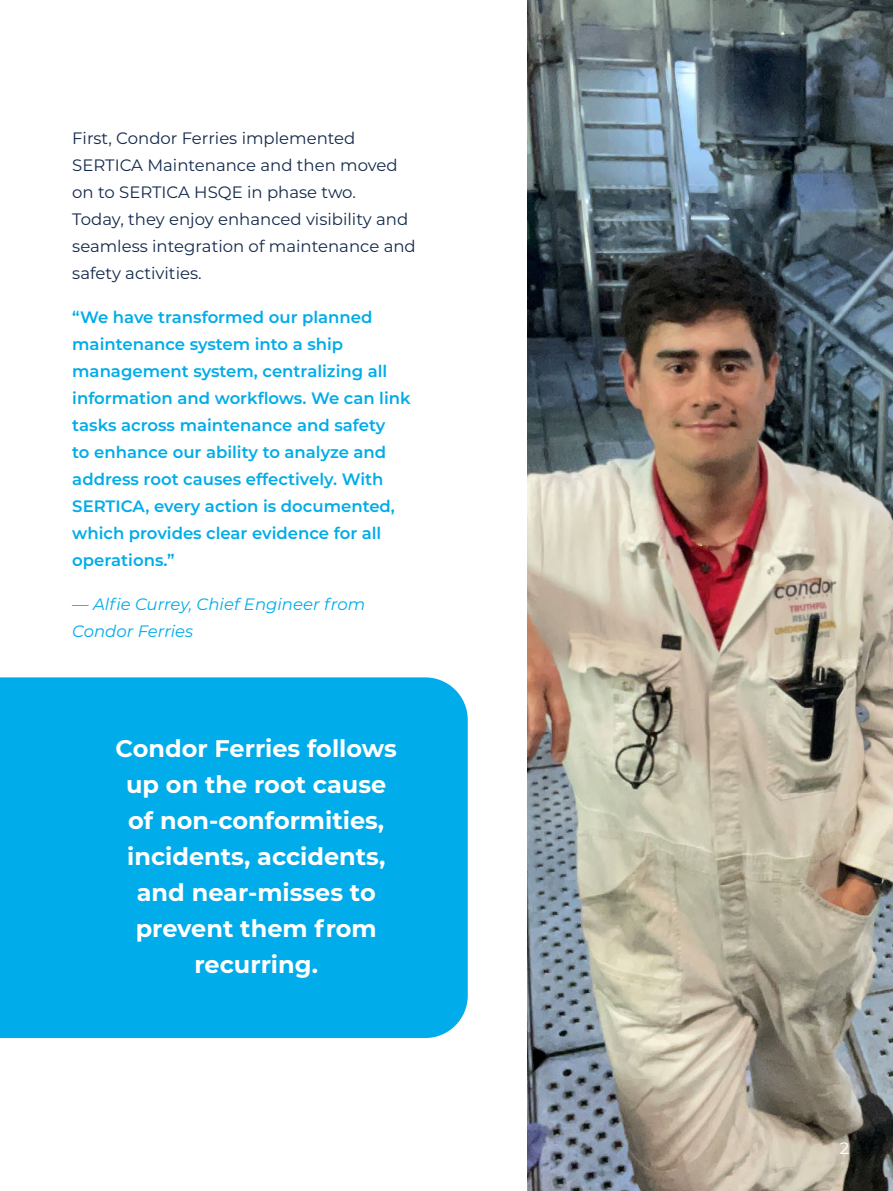
<style>
.page{position:relative;width:893px;height:1191px;background:#fff}
.page>*{position:absolute;margin:0;border:0;box-sizing:border-box;transform-origin:0 0}
.t1{font:700 24px/36px "Montserrat";color:#fff;text-align:center}
.Body{font:600 16.5px/27px "Montserrat";color:#00ace9}
.Body-2{font:16.5px/27px "Montserrat";color:#13294b}
.Body-3{font:italic 16.5px/27px "Montserrat";color:#00ace9}
.Body-4{font:16.5px "Montserrat";color:#fff}
</style>
<div class="page">
<img style="left:527px;top:0;width:366px;height:1191px">
<div style="left:0;top:677px;width:468px;height:361px;background:#00ace9"></div>
<p class="Body-2" style="left:72px;top:124px;width:345px">First, Condor Ferries implemented SERTICA Maintenance and then moved on to SERTICA HSQE in phase two.<br>Today, they enjoy enhanced visibility and seamless integration of maintenance and safety activities.</p>
<p class="Body" style="left:72px;top:302px;width:340px">“We have transformed our planned maintenance system into a ship management system, centralizing all information and workflows. We can link tasks across maintenance and safety<br>to enhance our ability to analyze and address root causes effectively. With SERTICA, every action is documented, which provides clear evidence for all operations.”</p>
<p class="Body-3" style="left:72px;top:590px;width:294px">— Alfie Currey, Chief Engineer from<br>Condor Ferries</p>
<h3 class="t1" style="left:116px;top:729px;width:283px">Condor Ferries follows up on the root cause of non-conformities, incidents, accidents, and near-misses to prevent them from recurring.</h3>
<p class="Body-4" style="left:840px;top:1137px;width:11px">2</p>
</div>
